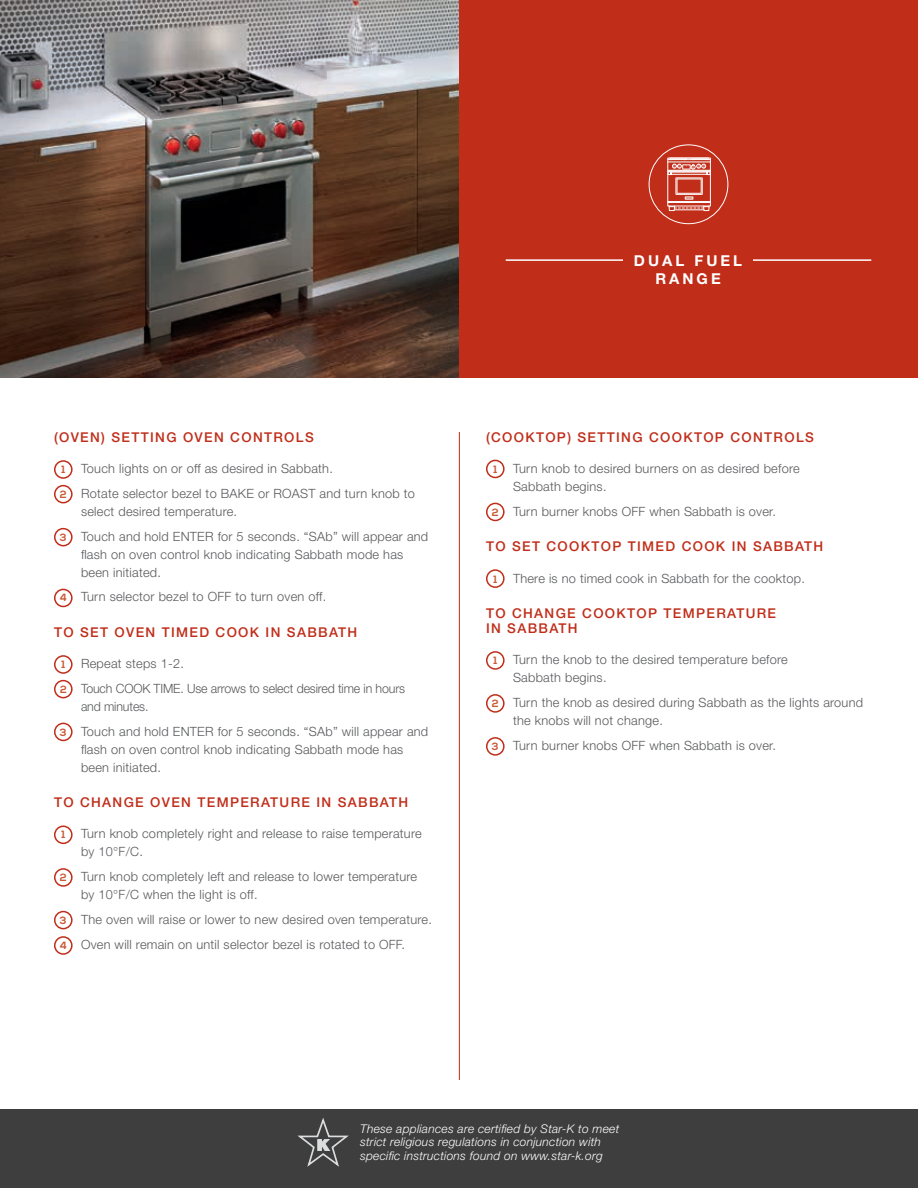
<style>
.page{position:relative;width:918px;height:1188px;background:#fff}
.page>*{position:absolute;margin:0;border:0;box-sizing:border-box;transform-origin:0 0}
.t1{font:700 15px/18px "Helvetica Neue LT Std";letter-spacing:.2em;color:#fff;text-align:center}
.t2{font:500 13.5px/15px "Helvetica Neue LT Std";letter-spacing:.1em;color:#c02d19}
.t3{font:300 12.75px/18px "Helvetica Neue LT Std";letter-spacing:.02em;color:#57585a}
.t4{font:300 12.75px/24.8px "Helvetica Neue LT Std";letter-spacing:-.01em;color:#57585a}
.t5{font:italic 300 12px/13.5px "Helvetica Neue LT Std";letter-spacing:.02em;color:#fff}
.s1{font-family:"Nexa";font-weight:700;font-size:10.5px;color:#cb5835}
</style>
<div class="page">
<div style="left:459px;top:0;width:459px;height:378px;background:#c02d19"></div>
<img style="left:0;top:0;width:459px;height:378px">
<div style="left:0;top:1109px;width:918px;height:79px;background:#3e3e3f"></div>
<hr style="left:459px;top:432px;width:1px;height:648px;background:#c02d19">
<svg style="left:297px;top:1118px;width:52px;height:49px"></svg>
<hr style="left:506px;top:259px;width:365px;height:2px;background:#fff">
<div style="left:623px;top:255px;width:130px;height:29px;background:#c02d19"></div>
<hr style="left:668px;top:201px;width:42px;height:1px;background:#fff">
<hr style="left:668px;top:202px;width:42px;height:1px;background:#fff">
<svg style="left:669px;top:160px;width:40px;height:39px"></svg>
<div style="left:649px;top:145px;width:79px;height:79px;border:1px solid #fff;border-radius:50%"></div>
<div style="left:667px;top:158px;width:44px;height:48px;border:1px solid #fff"></div>
<svg style="left:668px;top:206px;width:42px;height:5px"></svg>
<div style="left:54px;top:460px;width:19px;height:19px;border:2px solid #c02d19;border-radius:50%"></div>
<div style="left:54px;top:655px;width:19px;height:19px;border:2px solid #c02d19;border-radius:50%"></div>
<div style="left:54px;top:826px;width:19px;height:18px;border:2px solid #c02d19;border-radius:50%"></div>
<div style="left:54px;top:485px;width:19px;height:18px;border:2px solid #c02d19;border-radius:50%"></div>
<div style="left:486px;top:460px;width:19px;height:18px;border:2px solid #c02d19;border-radius:50%"></div>
<div style="left:486px;top:651px;width:19px;height:19px;border:2px solid #c02d19;border-radius:50%"></div>
<div style="left:54px;top:528px;width:19px;height:18px;border:2px solid #c02d19;border-radius:50%"></div>
<div style="left:486px;top:503px;width:19px;height:18px;border:2px solid #c02d19;border-radius:50%"></div>
<div style="left:486px;top:569px;width:19px;height:19px;border:2px solid #c02d19;border-radius:50%"></div>
<div style="left:486px;top:694px;width:19px;height:19px;border:2px solid #c02d19;border-radius:50%"></div>
<div style="left:486px;top:737px;width:19px;height:19px;border:2px solid #c02d19;border-radius:50%"></div>
<div style="left:54px;top:589px;width:19px;height:18px;border:2px solid #c02d19;border-radius:50%"></div>
<div style="left:54px;top:680px;width:19px;height:18px;border:2px solid #c02d19;border-radius:50%"></div>
<div style="left:54px;top:868px;width:19px;height:19px;border:2px solid #c02d19;border-radius:50%"></div>
<div style="left:54px;top:911px;width:19px;height:18px;border:2px solid #c02d19;border-radius:50%"></div>
<div style="left:54px;top:936px;width:19px;height:19px;border:2px solid #c02d19;border-radius:50%"></div>
<div style="left:54px;top:723px;width:19px;height:18px;border:2px solid #c02d19;border-radius:50%"></div>
<p class="t1" style="left:634px;top:251px;width:110px">DUAL FUEL<br>RANGE</p>
<p class="t2" style="left:54px;top:429px;width:261px">(OVEN) SETTING OVEN CONTROLS</p>
<p class="t3" style="left:60px;top:456px;width:357px;line-height:24.8px"><span class="s1">1</span> Touch lights on or off as desired in Sabbath.<br><span class="s1">2</span> Rotate selector bezel to BAKE or ROAST and turn knob to</p>
<p class="t3" style="left:60px;top:499px;width:370px;line-height:24.8px;text-indent:21px">select desired temperature.<br><span class="s1">3</span> Touch and hold ENTER for 5 seconds. “SAb” will appear and</p>
<p class="t3" style="left:81px;top:545px;width:324px">flash on oven control knob indicating Sabbath mode has been initiated.</p>
<p class="t3" style="left:60px;top:588px;width:268px"><span class="s1">4</span> Turn selector bezel to OFF to turn oven off.</p>
<p class="t2" style="left:54px;top:624px;width:305px">TO SET OVEN TIMED COOK IN SABBATH</p>
<p class="t4" style="left:60px;top:651px;width:346px"><span class="s1">1</span> Repeat steps 1-2.<br><span class="s1">2</span> Touch COOK TIME. Use arrows to select desired time in hours</p>
<p class="t3" style="left:60px;top:694px;width:370px;line-height:24.8px;text-indent:21px">and minutes.<br><span class="s1">3</span> Touch and hold ENTER for 5 seconds. “SAb” will appear and</p>
<p class="t3" style="left:81px;top:740px;width:324px">flash on oven control knob indicating Sabbath mode has been initiated.</p>
<p class="t2" style="left:54px;top:794px;width:356px">TO CHANGE OVEN TEMPERATURE IN SABBATH</p>
<p class="t3" style="left:81px;top:825px;width:342px;text-indent:-20px"><span class="s1">1</span> Turn knob completely right and release to raise temperature by 10°F/C.</p>
<p class="t3" style="left:81px;top:867px;width:338px;text-indent:-21px"><span class="s1">2</span> Turn knob completely left and release to lower temperature by 10°F/C when the light is off.</p>
<p class="t3" style="left:60px;top:907px;width:374px;line-height:24.8px"><span class="s1">3</span> The oven will raise or lower to new desired oven temperature.<br><span class="s1">4</span> Oven will remain on until selector bezel is rotated to OFF.</p>
<p class="t2" style="left:486px;top:429px;width:329px">(COOKTOP) SETTING COOKTOP CONTROLS</p>
<p class="t3" style="left:513px;top:459px;width:288px;text-indent:-20px"><span class="s1">1</span> Turn knob to desired burners on as desired before<br>Sabbath begins.</p>
<p class="t3" style="left:492px;top:502px;width:285px"><span class="s1">2</span> Turn burner knobs OFF when Sabbath is over.</p>
<p class="t2" style="left:486px;top:539px;width:339px">TO SET COOKTOP TIMED COOK IN SABBATH</p>
<p class="t3" style="left:493px;top:569px;width:313px"><span class="s1">1</span> There is no timed cook in Sabbath for the cooktop.</p>
<p class="t2" style="left:486px;top:605px;width:292px">TO CHANGE COOKTOP TEMPERATURE<br>IN SABBATH</p>
<p class="t3" style="left:513px;top:651px;width:276px;text-indent:-20px"><span class="s1">1</span> Turn the knob to the desired temperature before<br>Sabbath begins.</p>
<p class="t3" style="left:513px;top:693px;width:352px;text-indent:-21px"><span class="s1">2</span> Turn the knob as desired during Sabbath as the lights around the knobs will not change.</p>
<p class="t3" style="left:492px;top:736px;width:285px"><span class="s1">3</span> Turn burner knobs OFF when Sabbath is over.</p>
<p class="t5" style="left:360px;top:1122px;width:261px">These appliances are certified by Star-K to meet strict religious regulations in conjunction with specific instructions found on www.star-k.org</p>
</div>
